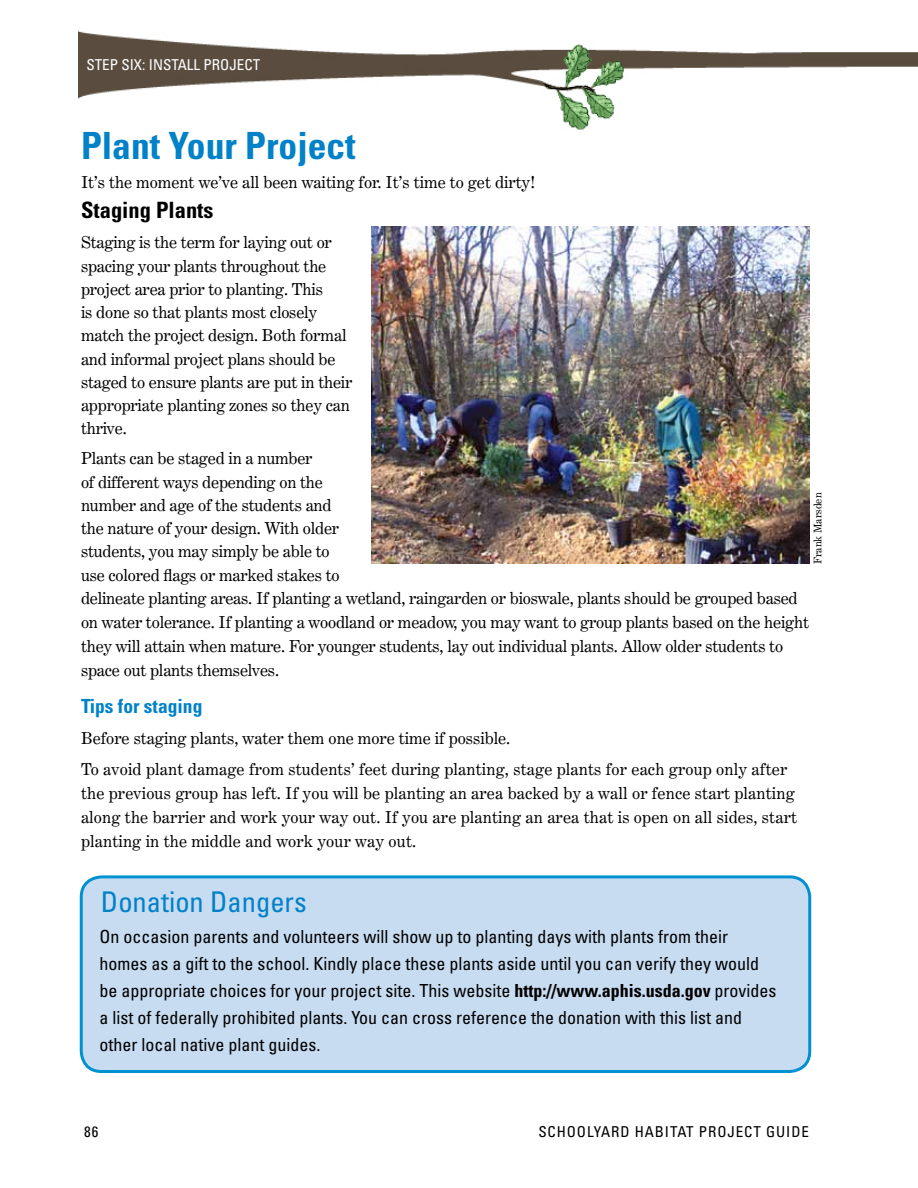
<style>
.page{position:relative;width:918px;height:1188px;background:#fff}
.page>*{position:absolute;margin:0;border:0;box-sizing:border-box;transform-origin:0 0}
.t1{font:700 condensed 37.5px "Univers";color:#0081c8}
.t2{font:condensed 28.5px "Univers";color:#0081c8}
.t3{font:700 condensed 22.5px "Univers";color:#000}
.t4{font:700 condensed 19.5px "Univers";color:#0081c8}
.t5{font:condensed 18px/27px "Univers";color:#000}
.t6{font:16.5px/23.5px "Century Expanded BT";letter-spacing:-.01em;color:#000}
.t7{font:16.5px/24px "Century Expanded BT";letter-spacing:.01em;color:#000}
.t8{font:condensed 15px "Univers";letter-spacing:.06em;color:#000}
.t9{font:condensed 15px "Univers";color:#fff}
.t10{font:10.5px "Century Expanded BT";color:#000}
.s1{font-weight:700}
</style>
<div class="page">
<img style="left:79px;top:31px;width:839px;height:99px">
<div style="left:81px;top:877px;width:729px;height:195px;background:#c7dbf1;border-radius:20px"></div>
<div style="left:80px;top:875px;width:731px;height:198px;border:3px solid #0091d1;border-radius:20px"></div>
<img style="left:372px;top:227px;width:438px;height:337px">
<p class="t9" style="left:86px;top:55px;width:175px">STEP Six: install project</p>
<h1 class="t1" style="left:81px;top:123px;width:276px">Plant Your Project</h1>
<p class="t6" style="left:81px;top:170px;width:456px">It’s the moment we’ve all been waiting for. It’s time to get dirty!</p>
<h3 class="t3" style="left:81px;top:197px;width:134px">Staging Plants</h3>
<p class="t6" style="left:81px;top:231px;width:273px">Staging is the term for laying out or spacing your plants throughout the project area prior to planting. This<br>is done so that plants most closely match the project design. Both formal and informal project plans should be staged to ensure plants are put in their appropriate planting zones so they can thrive.</p>
<p class="t6" style="left:81px;top:447px;width:730px">Plants can be staged in a number<br>of different ways depending on the<br>number and age of the students and<br>the nature of your design. With older<br>students, you may simply be able to<br>use colored flags or marked stakes to<br>delineate planting areas. If planting a wetland, raingarden or bioswale, plants should be grouped based on water tolerance. If planting a woodland or meadow, you may want to group plants based on the height they will attain when mature. For younger students, lay out individual plants. Allow older students to space out plants themselves.</p>
<p class="t4" style="left:81px;top:695px;width:123px">Tips for staging</p>
<p class="t7" style="left:81px;top:723px;width:708px;line-height:30.8px">Before staging plants, water them one more time if possible.<br>To avoid plant damage from students’ feet during planting, stage plants for each group only after</p>
<p class="t7" style="left:81px;top:781px;width:718px">the previous group has left. If you will be planting an area backed by a wall or fence start planting along the barrier and work your way out. If you are planting an area that is open on all sides, start planting in the middle and work your way out.</p>
<p class="t10" style="left:811px;top:564px;width:72px;rotate:-90deg">Frank Marsden</p>
<h2 class="t2" style="left:101px;top:883px;width:207px">Donation Dangers</h2>
<p class="t5" style="left:99px;top:923px;width:679px">On occasion parents and volunteers will show up to planting days with plants from their homes as a gift to the school. Kindly place these plants aside until you can verify they would be appropriate choices for your project site. This website <span class="s1">http://www.aphis.usda.gov</span> provides a list of federally prohibited plants. You can cross reference the donation with this list and other local native plant guides.</p>
<p class="t8" style="left:84px;top:1122px;width:16px">86</p>
<p class="t8" style="left:538px;top:1122px;width:272px">Schoolyard Habitat Project Guide</p>
</div>
